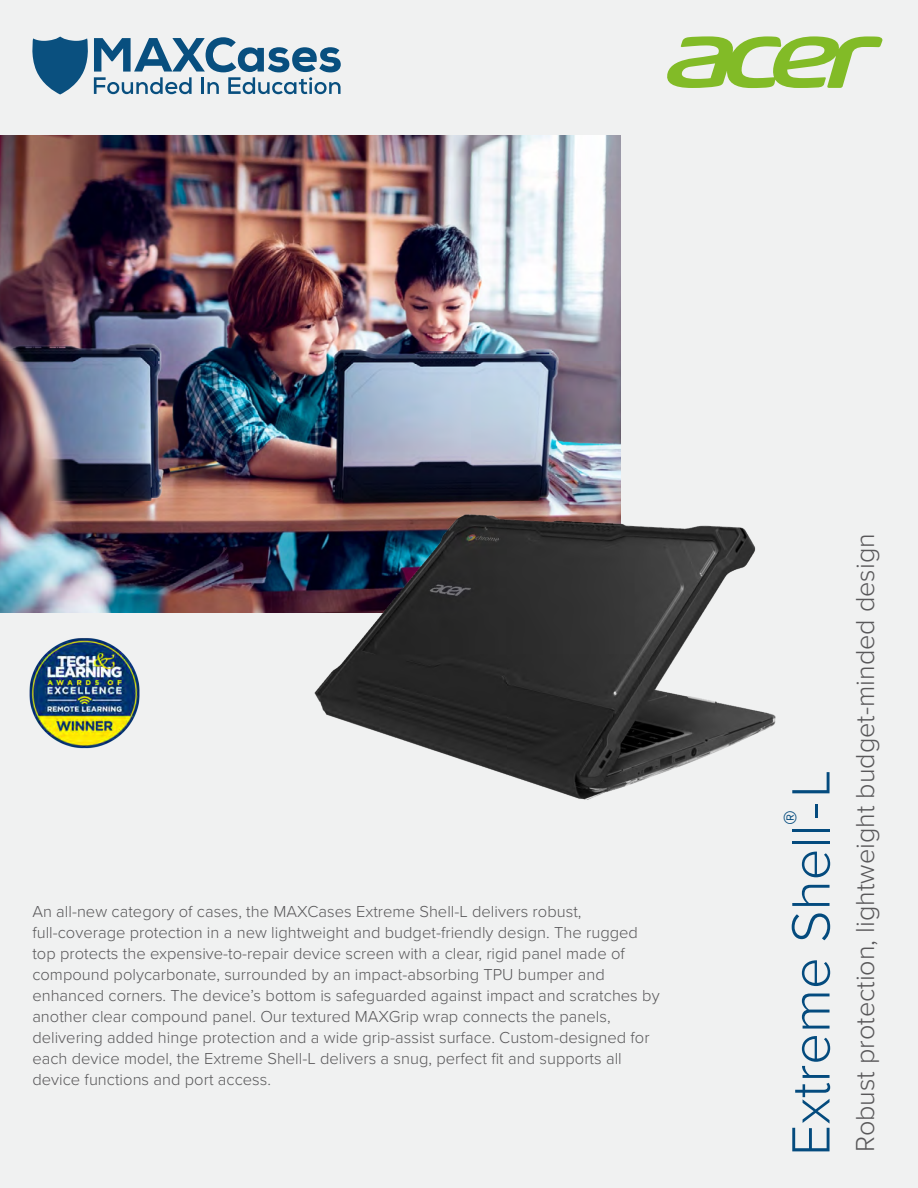
<style>
.page{position:relative;width:918px;height:1188px;background:#f0f1f1}
.page>*{position:absolute;margin:0;border:0;box-sizing:border-box;transform-origin:0 0}
.t1{font:300 55.8px "Proxima Nova";color:#044b7e}
.t2{font:300 30px "Proxima Nova";color:#044b7e}
.t3{font:300 27px "Proxima Nova";color:#59585a}
.t4{font:300 16.5px/21px "Proxima Nova";color:#59585a}
</style>
<div class="page">
<img style="left:0;top:135px;width:620px;height:478px">
<img style="left:252px;top:399px;width:524px;height:401px">
<img style="left:29px;top:638px;width:111px;height:111px">
<svg style="left:32px;top:36px;width:309px;height:59px"></svg>
<svg style="left:667px;top:36px;width:216px;height:52px"></svg>
<p class="t4" style="left:32px;top:900px;width:629px">An all-new category of cases, the MAXCases Extreme Shell-L delivers robust, full-coverage protection in a new lightweight and budget-friendly design. The rugged top protects the expensive-to-repair device screen with a clear, rigid panel made of compound polycarbonate, surrounded by an impact-absorbing TPU bumper and enhanced corners. The device’s bottom is safeguarded against impact and scratches by another clear compound panel. Our textured MAXGrip wrap connects the panels, delivering added hinge protection and a wide grip-assist surface. Custom-designed for each device model, the Extreme Shell-L delivers a snug, perfect fit and supports all device functions and port access.</p>
<h1 class="t1" style="left:769px;top:1156px;width:388px;rotate:-90deg">Extreme Shell-L</h1>
<h2 class="t2" style="left:772px;top:825px;width:16px;rotate:-90deg">®</h2>
<h3 class="t3" style="left:845px;top:1152px;width:620px;rotate:-90deg">Robust protection, lightweight budget-minded design</h3>
</div>
